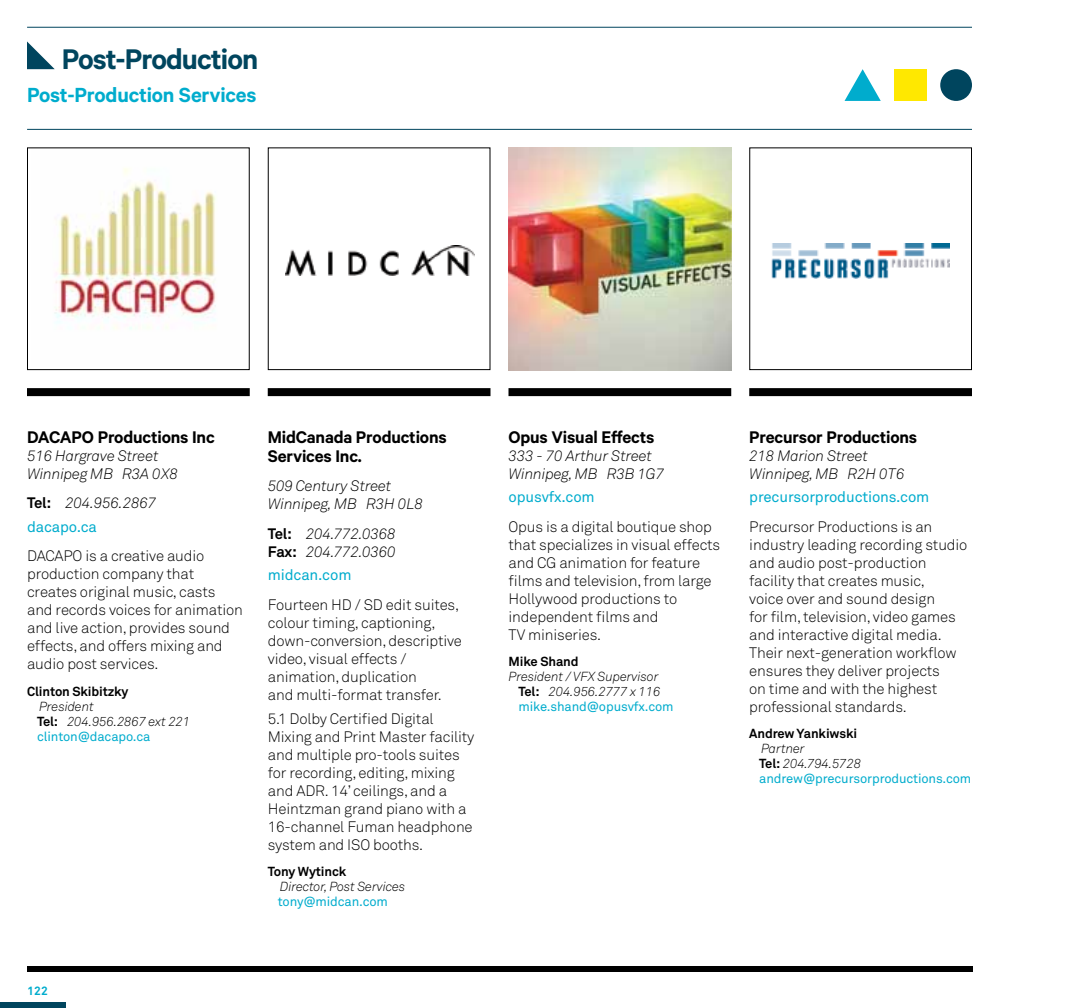
<style>
.page{position:relative;width:1080px;height:1008px;background:#fff}
.page>*{position:absolute;margin:0;border:0;box-sizing:border-box;transform-origin:0 0}
.t1{font:600 32px "Calibre";letter-spacing:-.03em;color:#00455e}
.t2{font:600 23px "Calibre";letter-spacing:-.01em;color:#00accd}
.t3{font:600 19px/19px "Calibre";letter-spacing:-.01em;color:#000}
.t4{font:15px/18px "Akkurat Light Pro";letter-spacing:-.01em;color:#000}
.t5{font:italic 15px/18px "Akkurat Light Pro";letter-spacing:-.01em;color:#000}
.t6{font:15px "Akkurat Pro";letter-spacing:-.01em;color:#00accd}
.t7{font:italic 13px/15px "Akkurat Light Pro";letter-spacing:-.01em;color:#000}
.t8{font:13px "Akkurat Pro";letter-spacing:-.01em;color:#00accd}
.t9{font:700 13px "Akkurat Pro";letter-spacing:-.01em;color:#000}
.t10{font:700 12px "Akkurat Pro";color:#00accd}
.s1{font-family:"Akkurat Pro";font-weight:700;font-style:normal}
</style>
<div class="page">
<div style="left:0;top:1002px;width:65px;height:6px;background:#00455e"></div>
<div style="left:27px;top:966px;width:945px;height:6px;background:#000"></div>
<img style="left:54px;top:168px;width:162px;height:162px">
<div style="left:27px;top:147px;width:223px;height:223px;border:1px solid #000"></div>
<img style="left:509px;top:147px;width:222px;height:223px">
<img style="left:771px;top:243px;width:178px;height:35px">
<div style="left:749px;top:147px;width:223px;height:223px;border:1px solid #000"></div>
<img style="left:286px;top:245px;width:189px;height:30px">
<div style="left:27px;top:388px;width:223px;height:8px;background:#000"></div>
<div style="left:508px;top:388px;width:223px;height:8px;background:#000"></div>
<div style="left:749px;top:388px;width:223px;height:8px;background:#000"></div>
<div style="left:268px;top:388px;width:222px;height:8px;background:#000"></div>
<svg style="left:27px;top:41px;width:28px;height:28px"></svg>
<hr style="left:27px;top:129px;width:945px;height:1px;background:#00455e">
<hr style="left:27px;top:27px;width:945px;height:1px;background:#00455e">
<div style="left:940px;top:69px;width:32px;height:32px;background:#00455e;border-radius:50%"></div>
<div style="left:895px;top:69px;width:32px;height:32px;background:#ffe800"></div>
<svg style="left:845px;top:69px;width:36px;height:32px"></svg>
<h1 class="t1" style="left:62px;top:40px;width:198px">Post-Production</h1>
<h2 class="t2" style="left:27px;top:81px;width:231px">Post-Production Services</h2>
<p class="t3" style="left:27px;top:427px;width:189px">DACAPO Productions Inc</p>
<p class="t5" style="left:27px;top:447px;width:152px">516 Hargrave Street<br>Winnipeg MB R3A 0X8</p>
<p class="t5" style="left:27px;top:494px;width:131px"><span class="s1">Tel:</span> 204.956.2867</p>
<p class="t6" style="left:27px;top:518px;width:71px">dacapo.ca</p>
<p class="t4" style="left:27px;top:547px;width:217px">DACAPO is a creative audio production company that creates original music, casts and records voices for animation and live action, provides sound effects, and offers mixing and audio post services.</p>
<p class="t9" style="left:27px;top:683px;width:103px">Clinton Skibitzky</p>
<p class="t7" style="left:37px;top:699px;width:155px">President<br><span class="s1">Tel:</span> 204.956.2867 ext 221</p>
<p class="t8" style="left:37px;top:729px;width:115px">clinton@dacapo.ca</p>
<p class="t3" style="left:268px;top:427px;width:180px">MidCanada Productions<br>Services Inc.</p>
<p class="t5" style="left:268px;top:477px;width:157px">509 Century Street<br>Winnipeg, MB R3H 0L8</p>
<p class="t5" style="left:268px;top:525px;width:129px"><span class="s1">Tel:</span> 204.772.0368<br><span class="s1">Fax:</span> 204.772.0360</p>
<p class="t6" style="left:268px;top:567px;width:85px">midcan.com</p>
<p class="t4" style="left:268px;top:596px;width:196px">Fourteen HD / SD edit suites, colour timing, captioning, down-conversion, descriptive video, visual effects / animation, duplication<br>and multi-format transfer.</p>
<p class="t4" style="left:268px;top:710px;width:208px">5.1 Dolby Certified Digital<br>Mixing and Print Master facility and multiple pro-tools suites for recording, editing, mixing and ADR. 14’ ceilings, and a<br>Heintzman grand piano with a<br>16-channel Fuman headphone system and ISO booths.</p>
<p class="t9" style="left:268px;top:864px;width:80px">Tony Wytinck</p>
<p class="t7" style="left:280px;top:879px;width:127px">Director, Post Services</p>
<p class="t8" style="left:278px;top:894px;width:112px">tony@midcan.com</p>
<p class="t10" style="left:27px;top:983px;width:22px">122</p>
<p class="t3" style="left:509px;top:427px;width:147px">Opus Visual Effects</p>
<p class="t5" style="left:509px;top:447px;width:157px">333 - 70 Arthur Street<br>Winnipeg, MB R3B 1G7</p>
<p class="t6" style="left:509px;top:488px;width:88px">opusvfx.com</p>
<p class="t4" style="left:509px;top:518px;width:213px">Opus is a digital boutique shop that specializes in visual effects and CG animation for feature films and television, from large<br>Hollywood productions to independent films and<br>TV miniseries.</p>
<p class="t9" style="left:509px;top:654px;width:71px">Mike Shand</p>
<p class="t7" style="left:509px;top:670px;width:153px;text-align:right">President / VFX Supervisor<br><span class="s1">Tel:</span> 204.956.2777 x 116</p>
<p class="t8" style="left:519px;top:699px;width:157px">mike.shand@opusvfx.com</p>
<p class="t3" style="left:749px;top:427px;width:169px">Precursor Productions</p>
<p class="t5" style="left:749px;top:447px;width:157px">218 Marion Street<br>Winnipeg, MB R2H 0T6</p>
<p class="t6" style="left:749px;top:488px;width:182px">precursorproductions.com</p>
<p class="t4" style="left:749px;top:518px;width:220px">Precursor Productions is an industry leading recording studio and audio post-production facility that creates music,<br>voice over and sound design<br>for film, television, video games and interactive digital media.<br>Their next-generation workflow ensures they deliver projects<br>on time and with the highest professional standards.</p>
<p class="t9" style="left:749px;top:726px;width:109px">Andrew Yankiwski</p>
<p class="t7" style="left:759px;top:742px;width:103px">Partner<br><span class="s1">Tel:</span> 204.794.5728</p>
<p class="t8" style="left:759px;top:771px;width:214px">andrew@precursorproductions.com</p>
</div>
